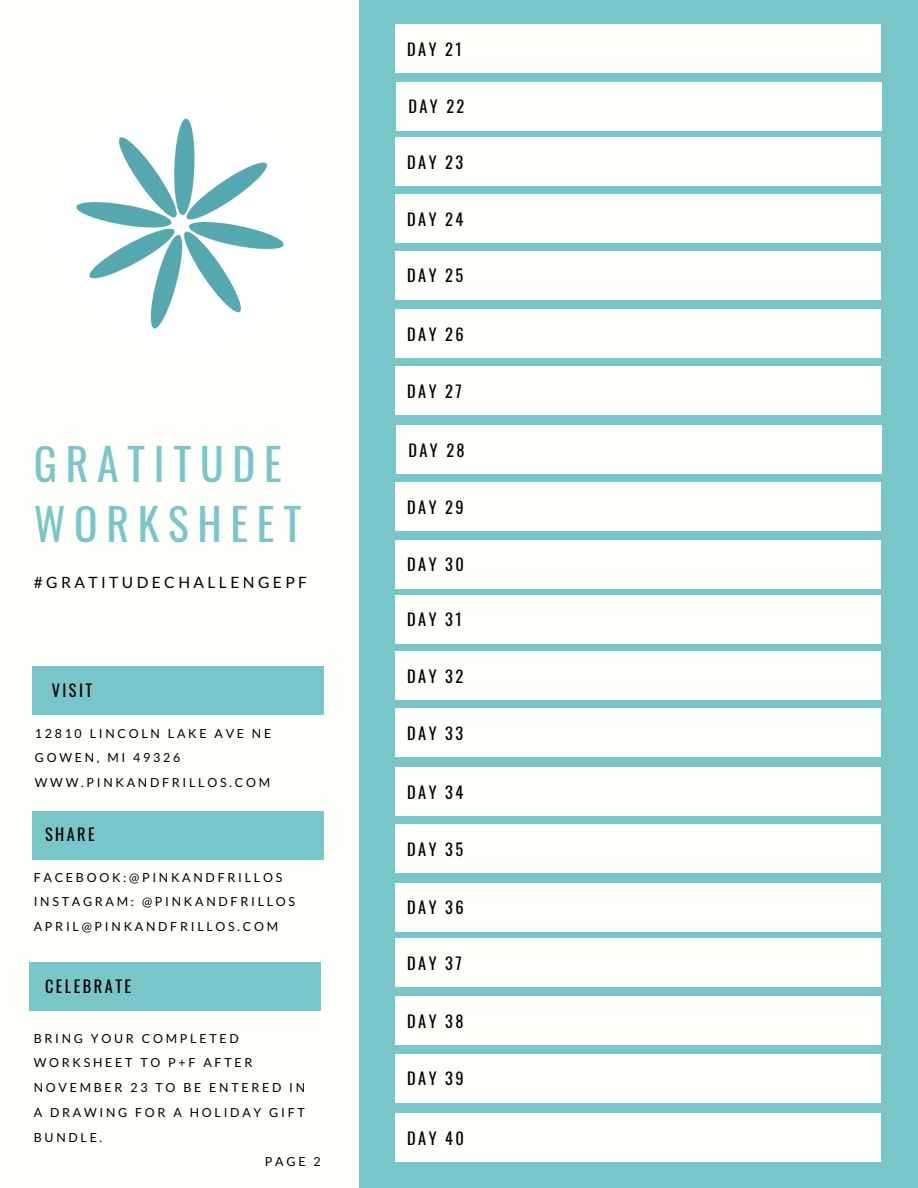
<style>
.page{position:relative;width:918px;height:1188px;background:#79c6c8}
.page>*{position:absolute;margin:0;border:0;box-sizing:border-box;transform-origin:0 0}
.t1{font:43.65px/60.8px "Oswald";letter-spacing:.2em;color:#79c6c8}
.t2{font:16.35px "Oswald";letter-spacing:.15em;color:#000}
.t3{font:15.6px "Lato";letter-spacing:.22em;color:#000}
.t4{font:12.45px/24.8px "Lato";letter-spacing:.22em;color:#000}
</style>
<div class="page">
<div style="left:395px;top:25px;width:486px;height:48px;background:#fefefa"></div>
<div style="left:0;top:0;width:359px;height:1188px;background:#fefefa"></div>
<div style="left:33px;top:811px;width:291px;height:48px;background:#79c6c8"></div>
<div style="left:33px;top:666px;width:291px;height:48px;background:#79c6c8"></div>
<img style="left:55px;top:99px;width:250px;height:250px;border-radius:50%">
<div style="left:396px;top:82px;width:486px;height:48px;background:#fefefa"></div>
<div style="left:395px;top:137px;width:486px;height:49px;background:#fefefa"></div>
<div style="left:396px;top:425px;width:486px;height:49px;background:#fefefa"></div>
<div style="left:395px;top:367px;width:486px;height:48px;background:#fefefa"></div>
<div style="left:395px;top:309px;width:486px;height:49px;background:#fefefa"></div>
<div style="left:395px;top:251px;width:486px;height:48px;background:#fefefa"></div>
<div style="left:395px;top:195px;width:486px;height:48px;background:#fefefa"></div>
<div style="left:395px;top:483px;width:486px;height:48px;background:#fefefa"></div>
<div style="left:395px;top:540px;width:486px;height:48px;background:#fefefa"></div>
<div style="left:395px;top:595px;width:486px;height:48px;background:#fefefa"></div>
<div style="left:395px;top:883px;width:486px;height:48px;background:#fefefa"></div>
<div style="left:395px;top:825px;width:486px;height:48px;background:#fefefa"></div>
<div style="left:395px;top:767px;width:486px;height:49px;background:#fefefa"></div>
<div style="left:395px;top:709px;width:486px;height:48px;background:#fefefa"></div>
<div style="left:395px;top:651px;width:486px;height:49px;background:#fefefa"></div>
<div style="left:395px;top:938px;width:486px;height:49px;background:#fefefa"></div>
<div style="left:395px;top:997px;width:486px;height:48px;background:#fefefa"></div>
<div style="left:395px;top:1054px;width:486px;height:48px;background:#fefefa"></div>
<div style="left:395px;top:1114px;width:486px;height:48px;background:#fefefa"></div>
<div style="left:29px;top:962px;width:292px;height:48px;background:#79c6c8"></div>
<h1 class="t1" style="left:34px;top:431px;width:269px">GRATITUDE<br>WORKSHEET</h1>
<p class="t3" style="left:34px;top:573px;width:275px">#GRATITUDECHALLENGEPF</p>
<h2 class="t2" style="left:52px;top:678px;width:42px">VISIT</h2>
<p class="t4" style="left:35px;top:720px;width:238px">12810 LINCOLN LAKE AVE NE<br>GOWEN, MI 49326<br>WWW.PINKANDFRILLOS.COM</p>
<h2 class="t2" style="left:45px;top:822px;width:51px">SHARE</h2>
<p class="t4" style="left:34px;top:864px;width:263px">FACEBOOK:@PINKANDFRILLOS<br>INSTAGRAM: @PINKANDFRILLOS<br>APRIL@PINKANDFRILLOS.COM</p>
<h2 class="t2" style="left:45px;top:974px;width:88px">CELEBRATE</h2>
<p class="t4" style="left:34px;top:1025px;width:207px">BRING YOUR COMPLETED</p>
<p class="t4" style="left:34px;top:1050px;width:220px">WORKSHEET TO P+F AFTER</p>
<p class="t4" style="left:34px;top:1075px;width:273px">NOVEMBER 23 TO BE ENTERED IN</p>
<p class="t4" style="left:34px;top:1100px;width:273px">A DRAWING FOR A HOLIDAY GIFT</p>
<p class="t4" style="left:34px;top:1124px;width:70px">BUNDLE.</p>
<p class="t4" style="left:265px;top:1149px;width:57px">PAGE 2</p>
<h2 class="t2" style="left:407px;top:37px;width:56px">DAY 21</h2>
<h2 class="t2" style="left:408px;top:94px;width:58px">DAY 22</h2>
<h2 class="t2" style="left:407px;top:149px;width:58px">DAY 23</h2>
<h2 class="t2" style="left:407px;top:206px;width:58px">DAY 24</h2>
<h2 class="t2" style="left:407px;top:263px;width:58px">DAY 25</h2>
<h2 class="t2" style="left:407px;top:321px;width:58px">DAY 26</h2>
<h2 class="t2" style="left:407px;top:379px;width:56px">DAY 27</h2>
<h2 class="t2" style="left:408px;top:437px;width:58px">DAY 28</h2>
<h2 class="t2" style="left:407px;top:494px;width:58px">DAY 29</h2>
<h2 class="t2" style="left:407px;top:552px;width:58px">DAY 30</h2>
<h2 class="t2" style="left:407px;top:607px;width:56px">DAY 31</h2>
<h2 class="t2" style="left:407px;top:663px;width:58px">DAY 32</h2>
<h2 class="t2" style="left:407px;top:721px;width:58px">DAY 33</h2>
<h2 class="t2" style="left:407px;top:779px;width:58px">DAY 34</h2>
<h2 class="t2" style="left:407px;top:836px;width:58px">DAY 35</h2>
<h2 class="t2" style="left:407px;top:895px;width:58px">DAY 36</h2>
<h2 class="t2" style="left:407px;top:950px;width:56px">DAY 37</h2>
<h2 class="t2" style="left:407px;top:1009px;width:58px">DAY 38</h2>
<h2 class="t2" style="left:407px;top:1066px;width:58px">DAY 39</h2>
<h2 class="t2" style="left:407px;top:1126px;width:58px">DAY 40</h2>
</div>
